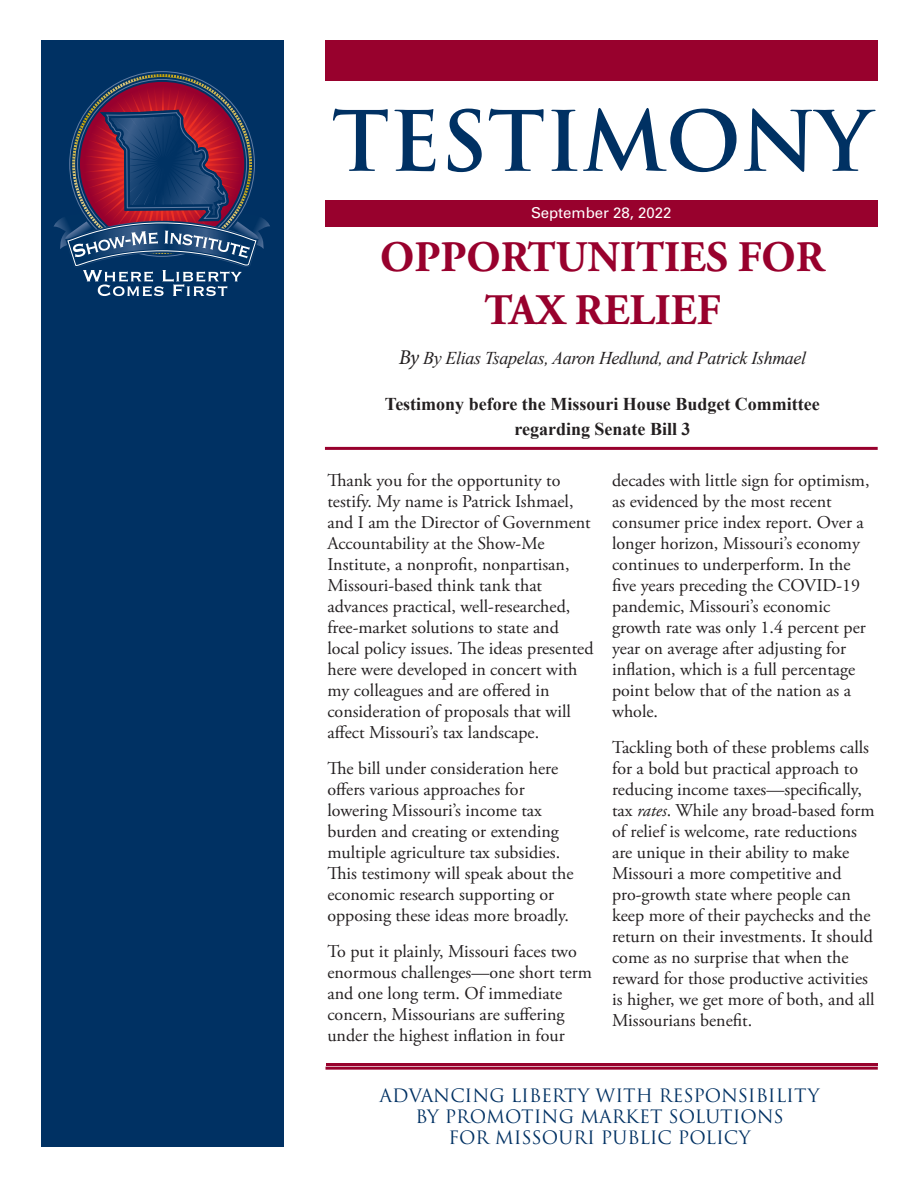
<style>
.page{position:relative;width:918px;height:1188px;background:#fff}
.page>*{position:absolute;margin:0;border:0;box-sizing:border-box;transform-origin:0 0}
.t1{font:700 81px "Trajan Pro";color:#003163}
.t2{font:700 43.5px "Adobe Garamond Pro";color:#98012d}
.t3{font:18px/21px "Adobe Garamond Pro";color:#231f20}
.Advancing_Liberty{font:18px/21px "Trajan Pro 3";color:#003163;text-align:center}
.t4{font:700 18px/24.6px "Times New Roman";color:#231f20;text-align:center}
.t5{font:italic 18px "Times New Roman";letter-spacing:-.02em;color:#231f20}
.Body_Copy{font:15px "Univers LT Std";color:#fff}
.s1{font-family:"Minion Pro";font-size:21px}
.s2{font-style:italic}
</style>
<div class="page">
<hr style="left:326px;top:1067px;width:552px;height:3px;background:#98012d">
<div style="left:326px;top:200px;width:552px;height:27px;background:#98012d"></div>
<div style="left:326px;top:40px;width:552px;height:41px;background:#98012d"></div>
<div style="left:41px;top:40px;width:243px;height:1108px;background:#003163"></div>
<svg style="left:54px;top:83px;width:216px;height:213px"></svg>
<hr style="left:325px;top:447px;width:553px;height:3px;background:#98012d">
<hr style="left:326px;top:1064px;width:551px;height:2px;background:#98012d">
<h1 class="t1" style="left:332px;top:91px;width:541px">TESTIMONY</h1>
<p class="Body_Copy" style="left:531px;top:203px;width:142px">September 28, 2022</p>
<p class="t2" style="left:380px;top:232px;width:446px">OPPORTUNITIES FOR</p>
<p class="t2" style="left:484px;top:285px;width:238px">TAX RELIEF</p>
<p class="t5" style="left:399px;top:346px;width:409px"><span class="s1">By</span> By Elias Tsapelas, Aaron Hedlund, and Patrick Ishmael</p>
<p class="t4" style="left:385px;top:391px;width:436px">Testimony before the Missouri House Budget Committee regarding Senate Bill 3</p>
<p class="t3" style="left:327px;top:470px;width:268px">Thank you for the opportunity to testify. My name is Patrick Ishmael, and I am the Director of Government Accountability at the Show-Me Institute, a nonprofit, nonpartisan, Missouri-based think tank that advances practical, well-researched, free-market solutions to state and local policy issues. The ideas presented here were developed in concert with my colleagues and are offered in consideration of proposals that will affect Missouri’s tax landscape.</p>
<p class="t3" style="left:327px;top:758px;width:248px">The bill under consideration here offers various approaches for lowering Missouri’s income tax burden and creating or extending multiple agriculture tax subsidies.<br>This testimony will speak about the economic research supporting or opposing these ideas more broadly.</p>
<p class="t3" style="left:327px;top:941px;width:266px">To put it plainly, Missouri faces two enormous challenges—one short term and one long term. Of immediate concern, Missourians are suffering under the highest inflation in four</p>
<p class="t3" style="left:612px;top:470px;width:259px">decades with little sign for optimism, as evidenced by the most recent consumer price index report. Over a longer horizon, Missouri’s economy continues to underperform. In the five years preceding the COVID-19 pandemic, Missouri’s economic growth rate was only 1.4 percent per year on average after adjusting for inflation, which is a full percentage point below that of the nation as a whole.</p>
<p class="t3" style="left:612px;top:737px;width:264px">Tackling both of these problems calls for a bold but practical approach to reducing income taxes—specifically, tax <span class="s2">rates</span>. While any broad-based form of relief is welcome, rate reductions are unique in their ability to make Missouri a more competitive and pro-growth state where people can keep more of their paychecks and the return on their investments. It should come as no surprise that when the reward for those productive activities is higher, we get more of both, and all Missourians benefit.</p>
<p class="Advancing_Liberty" style="left:380px;top:1086px;width:442px">ADVANCING LIBERTY WITH RESPONSIBILITY<br>BY PROMOTING MARKET SOLUTIONS<br>FOR MISSOURI PUBLIC POLICY</p>
</div>
